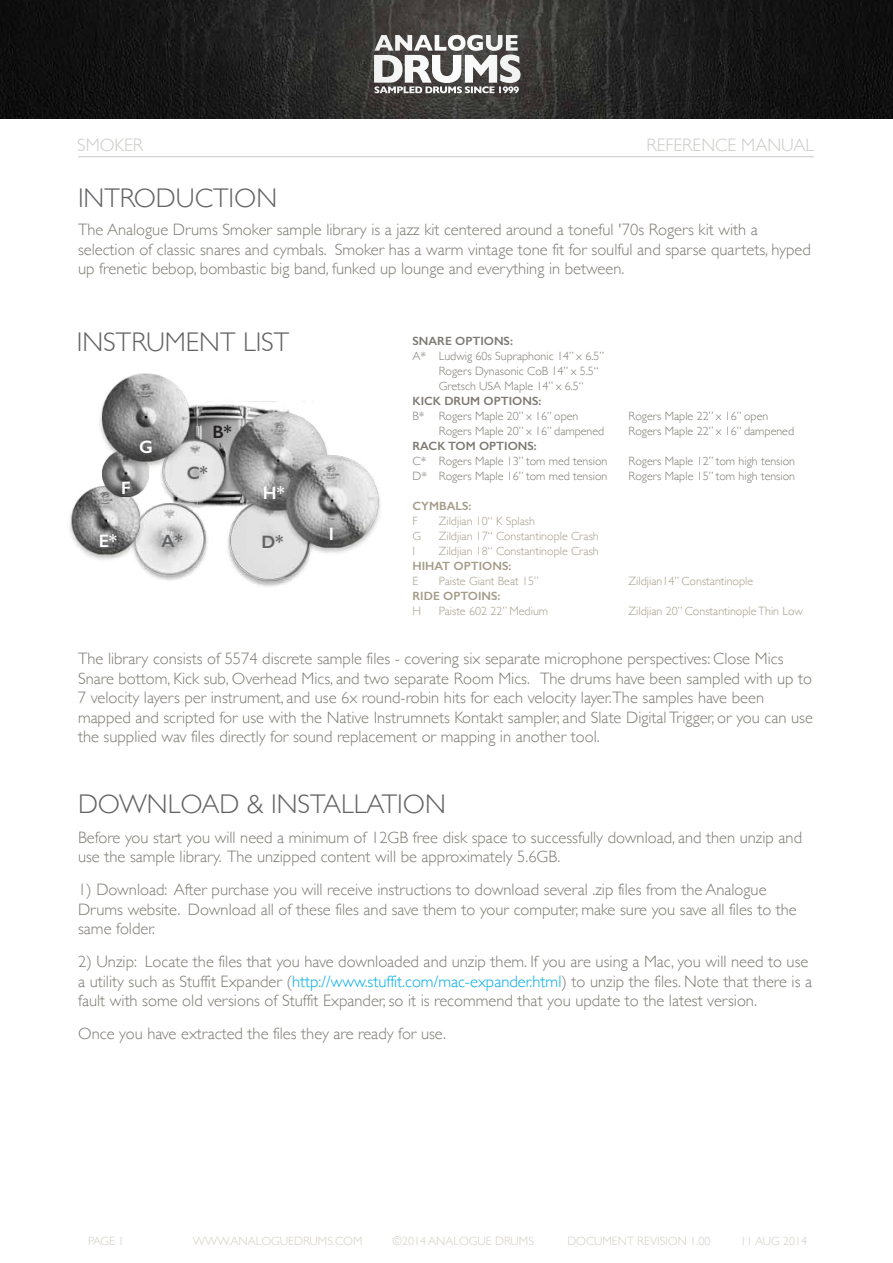
<style>
.page{position:relative;width:893px;height:1263px;background:#fff}
.page>*{position:absolute;margin:0;border:0;box-sizing:border-box;transform-origin:0 0}
.t1{font:300 27px "Gill Sans";color:#616264}
.t2{font:300 18px "Gill Sans";color:#cbcac7}
.t3{font:600 18px "Gill Sans";color:#fff}
.t4{font:600 18px "Gill Sans";color:#616264}
.t5{font:600 18px "Gill Sans";color:#231f20}
.t6{font:300 16.5px/19.5px "Gill Sans";color:#7d7a73}
.t7{font:300 12px/15px "Gill Sans";color:#7d7a73}
.t8{font:300 12px "Gill Sans";color:#a49c89}
.t9{font:300 12px "Gill Sans";color:#d2cdc4}
.t10{font:600 12px "Gill Sans";color:#7d7a73}
.t11{font:600 12px "Gill Sans";color:#a49c89}
.s1{color:#00ade7}
</style>
<div class="page">
<hr style="left:78px;top:156px;width:736px;height:1px;background:#cbcac7">
<img style="left:70px;top:373px;width:311px;height:214px">
<img style="left:0;top:0;width:893px;height:119px">
<svg style="left:374px;top:35px;width:147px;height:48px"></svg>
<p class="t2" style="left:77px;top:131px;width:68px">SMOKER</p>
<p class="t2" style="left:646px;top:131px;width:169px">REFERENCE MANUAL</p>
<h1 class="t1" style="left:78px;top:177px;width:201px">INTRODUCTION</h1>
<p class="t6" style="left:78px;top:219px;width:734px">The Analogue Drums Smoker sample library is a jazz kit centered around a toneful '70s Rogers kit with a selection of classic snares and cymbals. Smoker has a warm vintage tone fit for soulful and sparse quartets, hyped up frenetic bebop, bombastic big band, funked up lounge and everything in between.</p>
<h1 class="t1" style="left:77px;top:321px;width:214px">INSTRUMENT LIST</h1>
<p class="t3" style="left:139px;top:436px;width:15px">G</p>
<p class="t3" style="left:121px;top:477px;width:11px">F</p>
<p class="t5" style="left:212px;top:421px;width:21px">B*</p>
<p class="t4" style="left:187px;top:462px;width:22px">C*</p>
<p class="t3" style="left:263px;top:482px;width:23px">H*</p>
<p class="t3" style="left:99px;top:530px;width:20px">E*</p>
<p class="t4" style="left:162px;top:530px;width:22px">A*</p>
<p class="t4" style="left:261px;top:531px;width:23px">D*</p>
<p class="t3" style="left:329px;top:523px;width:7px">I</p>
<p class="t10" style="left:412px;top:334px;width:102px">SNARE OPTIONS:</p>
<p class="t7" style="left:439px;top:348px;width:167px;text-indent:-26px">A* Ludwig 60s Supraphonic 14” x 6.5”<br>Rogers Dynasonic CoB 14” x 5.5“<br>Gretsch USA Maple 14” x 6.5“</p>
<p class="t10" style="left:412px;top:394px;width:130px">KICK DRUM OPTIONS:</p>
<p class="t7" style="left:412px;top:408px;width:167px">B* Rogers Maple 20” x 16” open</p>
<p class="t7" style="left:628px;top:408px;width:141px">Rogers Maple 22” x 16” open</p>
<p class="t7" style="left:439px;top:423px;width:167px">Rogers Maple 20” x 16” dampened</p>
<p class="t7" style="left:629px;top:423px;width:167px">Rogers Maple 22” x 16” dampened</p>
<p class="t10" style="left:413px;top:439px;width:126px">RACK TOM OPTIONS:</p>
<p class="t7" style="left:413px;top:453px;width:196px">C* Rogers Maple 13” tom med tension</p>
<p class="t7" style="left:629px;top:453px;width:168px">Rogers Maple 12” tom high tension</p>
<p class="t7" style="left:413px;top:468px;width:196px">D* Rogers Maple 16” tom med tension</p>
<p class="t7" style="left:629px;top:468px;width:168px">Rogers Maple 15” tom high tension</p>
<p class="t11" style="left:413px;top:499px;width:60px">CYMBALS:</p>
<p class="t8" style="left:413px;top:511px;width:7px">F</p>
<p class="t8" style="left:439px;top:511px;width:98px">Zildjian 10“ K Splash</p>
<p class="t8" style="left:413px;top:526px;width:10px">G</p>
<p class="t8" style="left:439px;top:526px;width:161px">Zildjian 17“ Constantinople Crash</p>
<p class="t8" style="left:413px;top:541px;width:4px">I</p>
<p class="t8" style="left:439px;top:541px;width:161px">Zildjian 18“ Constantinople Crash</p>
<p class="t11" style="left:413px;top:559px;width:100px">HIHAT OPTIONS:</p>
<p class="t8" style="left:413px;top:571px;width:7px">E</p>
<p class="t8" style="left:439px;top:571px;width:102px">Paiste Giant Beat 15”</p>
<p class="t8" style="left:629px;top:571px;width:126px">Zildjian14” Constantinople</p>
<p class="t11" style="left:413px;top:589px;width:89px">RIDE OPTOINS:</p>
<p class="t8" style="left:413px;top:601px;width:10px">H</p>
<p class="t8" style="left:439px;top:601px;width:111px">Paiste 602 22” Medium</p>
<p class="t8" style="left:629px;top:601px;width:176px">Zildjian 20” Constantinople Thin Low</p>
<p class="t6" style="left:78px;top:648px;width:736px">The library consists of 5574 discrete sample files - covering six separate microphone perspectives: Close Mics Snare bottom, Kick sub, Overhead Mics, and two separate Room Mics. The drums have been sampled with up to 7 velocity layers per instrument, and use 6x round-robin hits for each velocity layer.The samples have been mapped and scripted for use with the Native Instrumnets Kontakt sampler, and Slate Digital Trigger, or you can use the supplied wav files directly for sound replacement or mapping in another tool.</p>
<h1 class="t1" style="left:78px;top:783px;width:369px">DOWNLOAD &amp; INSTALLATION</h1>
<p class="t6" style="left:78px;top:827px;width:726px">Before you start you will need a minimum of 12GB free disk space to successfully download, and then unzip and use the sample library. The unzipped content will be approximately 5.6GB.</p>
<p class="t6" style="left:78px;top:879px;width:720px">1) Download: After purchase you will receive instructions to download several .zip files from the Analogue<br>Drums website. Download all of these files and save them to your computer, make sure you save all files to the same folder.</p>
<p class="t6" style="left:78px;top:951px;width:736px">2) Unzip: Locate the files that you have downloaded and unzip them. If you are using a Mac, you will need to use a utility such as Stuffit Expander (<span class="s1">http://www.stuffit.com/mac-expander.html</span>) to unzip the files. Note that there is a fault with some old versions of Stuffit Expander, so it is recommend that you update to the latest version.</p>
<p class="t6" style="left:78px;top:1023px;width:369px">Once you have extracted the files they are ready for use.</p>
<p class="t9" style="left:88px;top:1231px;width:38px">PAGE 1</p>
<p class="t9" style="left:193px;top:1231px;width:171px">WWW.ANALOGUEDRUMS.COM</p>
<p class="t9" style="left:392px;top:1231px;width:143px">©2014 ANALOGUE DRUMS</p>
<p class="t9" style="left:567px;top:1231px;width:145px">DOCUMENT REVISION 1.00</p>
<p class="t9" style="left:740px;top:1231px;width:68px">11 AUG 2014</p>
</div>
